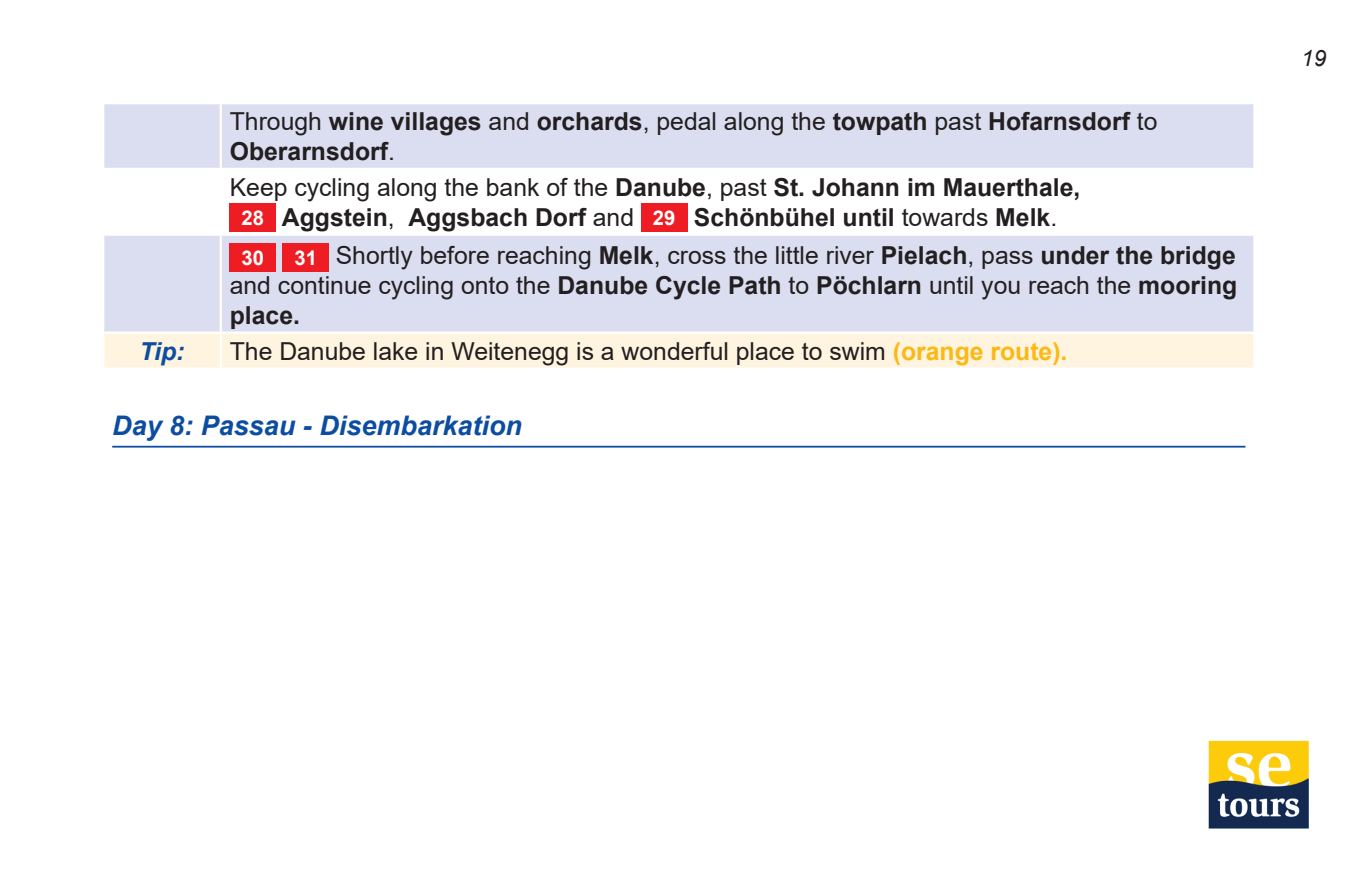
<style>
.page{position:relative;width:1372px;height:893px;background:#fff}
.page>*{position:absolute;margin:0;border:0;box-sizing:border-box;transform-origin:0 0}
.t1{font:italic 700 27px "Arial";color:#0d4da1}
.t2{font:24.75px/29.7px "Arial";color:#231f20;text-align:justify}
.t3{font:700 24.75px/29.7px "Arial";color:#231f20}
.t4{font:italic 700 24.75px "Arial";color:#0d4da1}
.t5{font:italic 22.5px "Arial";color:#231f20}
.t6{font:700 20.25px "Arial";color:#fff}
.s1{font-weight:400}
.s2{font-size:20.25px;color:#fff}
.s3{font-weight:700;font-size:20.25px;color:#fff}
.s4{font-weight:700}
.s5{font-weight:700;color:#fcb814}
</style>
<div class="page">
<svg style="left:104px;top:104px;width:1149px;height:227px;fill:#dbdef0"></svg>
<div style="left:104px;top:334px;width:1149px;height:33px;background:#fef4df"></div>
<hr style="left:220px;top:104px;width:2px;height:64px;background:#fff">
<hr style="left:220px;top:170px;width:2px;height:63px;background:#fff">
<hr style="left:220px;top:236px;width:2px;height:95px;background:#fff">
<hr style="left:220px;top:334px;width:2px;height:33px;background:#fff">
<hr style="left:104px;top:168px;width:117px;height:2px;background:#fff">
<hr style="left:104px;top:233px;width:117px;height:3px;background:#fff">
<hr style="left:221px;top:168px;width:1034px;height:2px;background:#fff">
<hr style="left:221px;top:233px;width:1034px;height:3px;background:#fff">
<div style="left:230px;top:203px;width:46px;height:28px;background:#ee1d23"></div>
<div style="left:641px;top:203px;width:46px;height:28px;background:#ee1d23"></div>
<div style="left:230px;top:244px;width:46px;height:28px;background:#ee1d23"></div>
<div style="left:283px;top:244px;width:46px;height:28px;background:#ee1d23"></div>
<hr style="left:112px;top:446px;width:1133px;height:2px;background:#0d4da1">
<img style="left:1208px;top:740px;width:99px;height:89px">
<p class="t3" style="left:230px;top:107px;width:929px"><span class="s1">Through</span> wine villages <span class="s1">and</span> orchards<span class="s1">, pedal along the</span> towpath <span class="s1">past</span> Hofarnsdorf <span class="s1">to<br></span>Oberarnsdorf<span class="s1">.</span></p>
<p class="t3" style="left:230px;top:173px;width:852px;text-align:center"><span class="s1">Keep cycling along the bank of the</span> Danube<span class="s1">, past</span> St. Johann im Mauerthale,<br><span class="s2">28</span> Aggstein<span class="s1">,</span> Aggsbach Dorf <span class="s1">and</span> <span class="s2">29</span> Schönbühel until <span class="s1">towards</span> Melk<span class="s1">.</span></p>
<p class="t6" style="left:241px;top:244px;width:24px">30</p>
<p class="t2" style="left:230px;top:240px;width:1008px;text-indent:65px"><span class="s3">31</span> Shortly before reaching <span class="s4">Melk</span>, cross the little river <span class="s4">Pielach</span>, pass <span class="s4">under the bridge </span>and continue cycling onto the <span class="s4">Danube Cycle Path</span> to <span class="s4">Pöchlarn</span> until you reach the <span class="s4">mooring place.</span></p>
<p class="t4" style="left:139px;top:334px;width:46px">Tip:</p>
<p class="t2" style="left:230px;top:336px;width:839px">The Danube lake in Weitenegg is a wonderful place to swim <span class="s5">(orange route).</span></p>
<p class="t1" style="left:112px;top:407px;width:411px">Day 8: Passau - Disembarkation</p>
<p class="t5" style="left:1301px;top:43px;width:27px">19</p>
</div>
